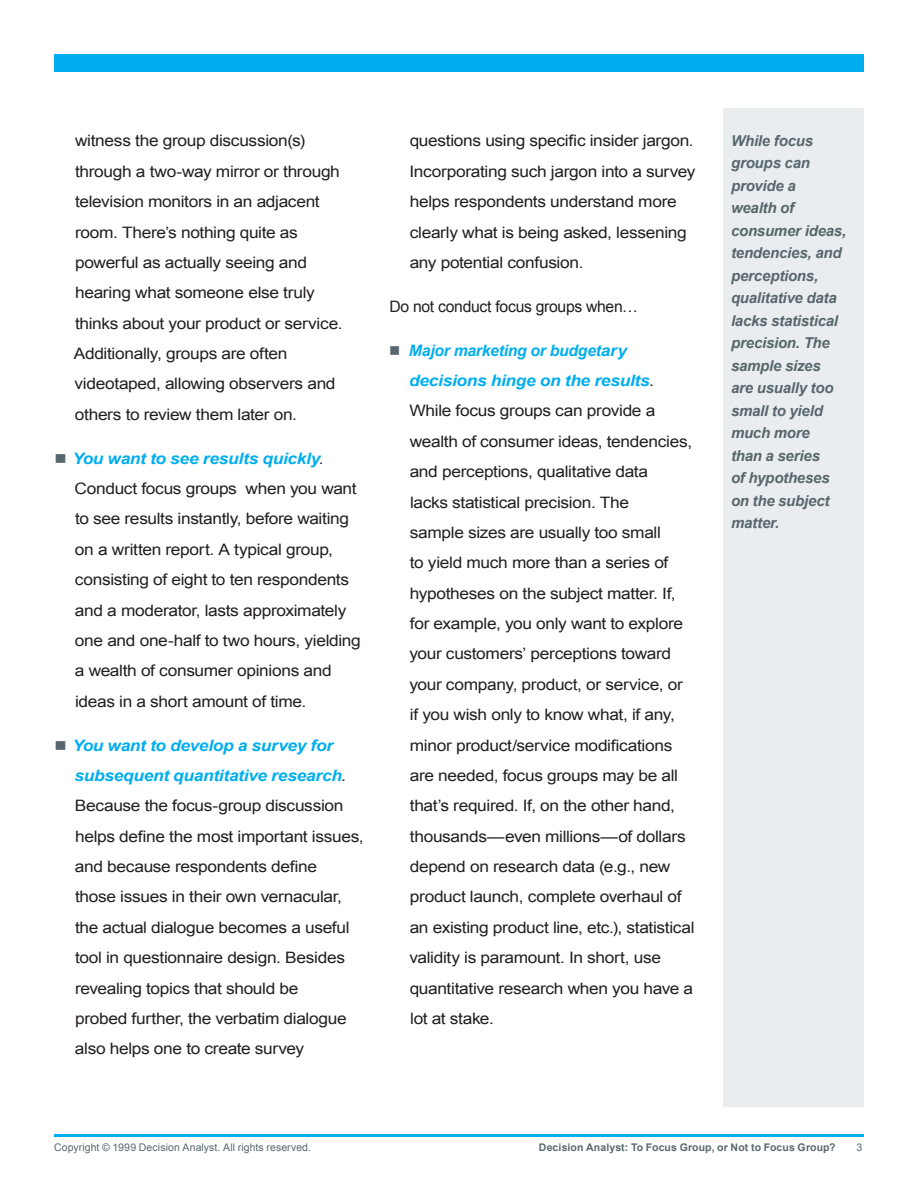
<style>
.page{position:relative;width:918px;height:1188px;background:#fff}
.page>*{position:absolute;margin:0;border:0;box-sizing:border-box;transform-origin:0 0}
.Paragraph_Style_1{font:15.75px/30.5px "Arial";letter-spacing:-.02em;color:#231f20;scale:1.1 1}
.Paragraph_Style_1-2{font:15.75px "Arial";letter-spacing:-.02em;color:#231f20}
.sidebar{font:italic 700 15px/22.5px "Arial";letter-spacing:-.015em;color:#58676e}
.t1{font:10.5px "Arial";letter-spacing:.01em;color:#58676e}
.t2{font:700 10.5px "Arial";letter-spacing:.01em;color:#58676e}
.s1{font-weight:700;font-style:italic;color:#00aeef}
</style>
<div class="page">
<div style="left:54px;top:54px;width:810px;height:18px;background:#00aeef"></div>
<hr style="left:54px;top:1134px;width:810px;height:3px;background:#00aeef">
<div style="left:724px;top:108px;width:140px;height:998px;background:#eaedef"></div>
<p class="Paragraph_Style_1" style="left:74px;top:126px;width:246px">witness the group discussion(s) through a two-way mirror or through television monitors in an adjacent room. There’s nothing quite as powerful as actually seeing and hearing what someone else truly thinks about your product or service.<br>Additionally, groups are often videotaped, allowing observers and others to review them later on.</p>
<p class="Paragraph_Style_1" style="left:72px;top:443px;width:264px"><span class="s1">You want to see results quickly</span>.<br>Conduct focus groups when you want to see results instantly, before waiting on a written report. A typical group, consisting of eight to ten respondents and a moderator, lasts approximately one and one-half to two hours, yielding a wealth of consumer opinions and ideas in a short amount of time.</p>
<p class="Paragraph_Style_1" style="left:72px;top:730px;width:266px"><span class="s1">You want to develop a survey for subsequent quantitative research</span>.<br>Because the focus-group discussion helps define the most important issues, and because respondents define<br>those issues in their own vernacular, the actual dialogue becomes a useful tool in questionnaire design. Besides revealing topics that should be<br>probed further, the verbatim dialogue also helps one to create survey</p>
<p class="Paragraph_Style_1" style="left:409px;top:126px;width:262px">questions using specific insider jargon.<br>Incorporating such jargon into a survey helps respondents understand more clearly what is being asked, lessening any potential confusion.</p>
<p class="Paragraph_Style_1-2" style="left:389px;top:296px;width:250px">Do not conduct focus groups when…</p>
<p class="Paragraph_Style_1" style="left:409px;top:335px;width:261px"><span class="s1">Major marketing or budgetary decisions hinge on the results</span>.<br>While focus groups can provide a wealth of consumer ideas, tendencies, and perceptions, qualitative data<br>lacks statistical precision. The<br>sample sizes are usually too small<br>to yield much more than a series of hypotheses on the subject matter. If, for example, you only want to explore your customers’ perceptions toward your company, product, or service, or if you wish only to know what, if any, minor product/service modifications are needed, focus groups may be all that’s required. If, on the other hand, thousands—even millions—of dollars depend on research data (e.g., new product launch, complete overhaul of an existing product line, etc.), statistical validity is paramount. In short, use quantitative research when you have a lot at stake.</p>
<p class="sidebar" style="left:731px;top:130px;width:117px">While focus groups can provide a<br>wealth of consumer ideas, tendencies, and perceptions, qualitative data lacks statistical precision. The sample sizes are usually too small to yield much more<br>than a series<br>of hypotheses on the subject matter.</p>
<p class="t1" style="left:54px;top:1140px;width:259px">Copyright © 1999 Decision Analyst. All rights reserved.</p>
<p class="t2" style="left:539px;top:1140px;width:298px">Decision Analyst: To Focus Group, or Not to Focus Group?</p>
<p class="t1" style="left:857px;top:1140px;width:7px">3</p>
</div>
